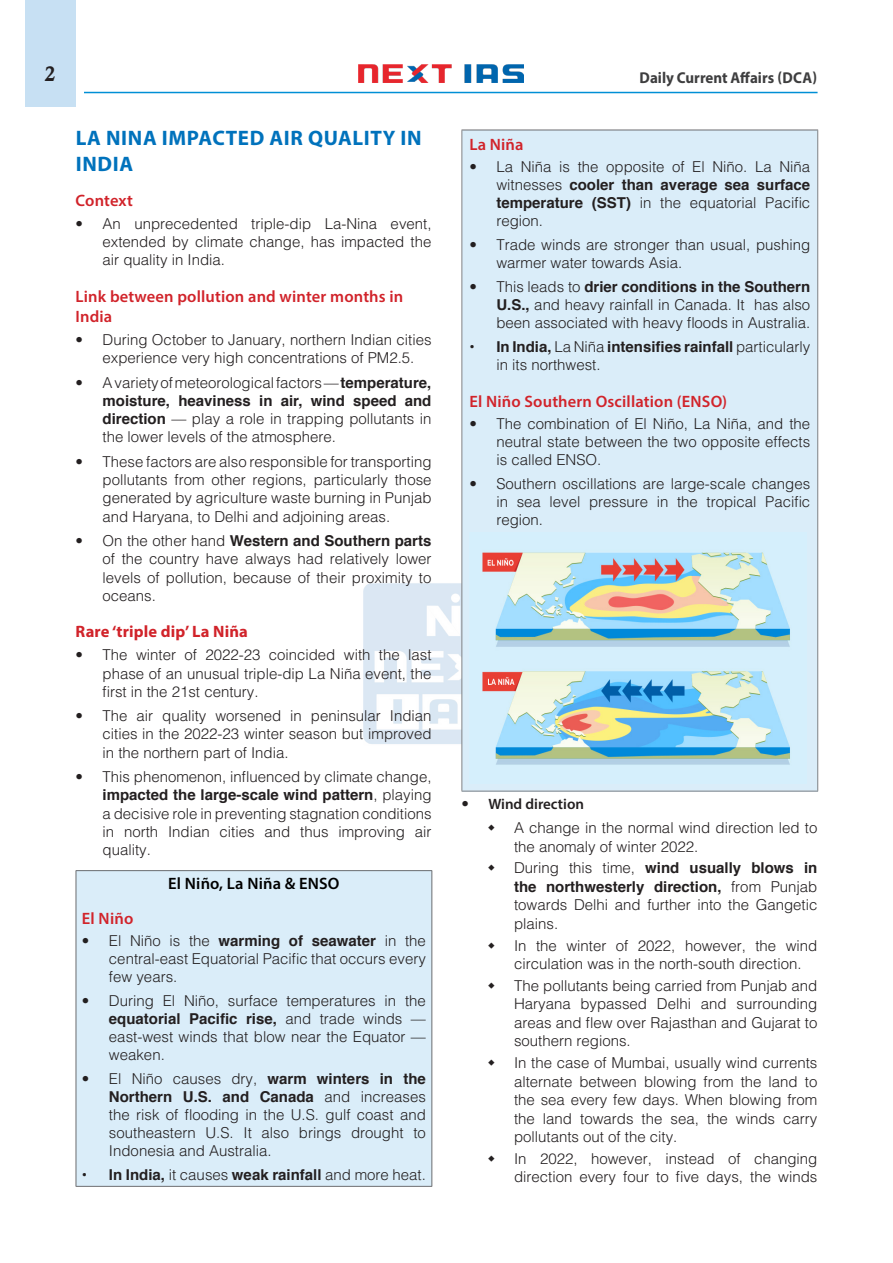
<style>
.page{position:relative;width:893px;height:1263px;background:#fff}
.page>*{position:absolute;margin:0;border:0;box-sizing:border-box;transform-origin:0 0}
.H-1{font:700 21px/25.5px "Myriad Pro";letter-spacing:.03em;color:#0072bc}
.t1{font:21px "Calis MT Bol";color:#231f20}
.H-2{font:600 16.5px/20.1px "Myriad Pro";letter-spacing:.01em;color:#d1232a}
.H-2-2{font:700 16.5px "Myriad Pro";letter-spacing:.01em;color:#d1232a}
.H-2-3{font:600 16.5px "Myriad Pro";letter-spacing:.01em;color:#000}
.t2{font:700 15.75px "Myriad Pro";color:#3e3e3f;scale:.95 1}
.t3{font:300 15px/18px "Helvetica";color:#231f20;text-align:justify}
.t4{font:700 15px "Helvetica";color:#231f20}
.t5{font:600 15px "Myriad Pro";color:#231f20}
.s1{font-weight:700}
.s2{font-weight:300}
.s3{font-family:"Helvetica";font-weight:300}
</style>
<div class="page">
<div style="left:25px;top:0;width:51px;height:107px;background:#c7e0f3"></div>
<img style="left:359px;top:64px;width:165px;height:19px">
<hr style="left:84px;top:92px;width:733px;height:1px;background:#008fd5">
<img style="left:363px;top:583px;width:98px;height:161px">
<div style="left:462px;top:130px;width:356px;height:661px;background:#daedf9"></div>
<hr style="left:461px;top:130px;width:357px;height:1px;background:#6c6d70">
<hr style="left:461px;top:130px;width:1px;height:661px;background:#808285">
<hr style="left:817px;top:130px;width:1px;height:661px;background:#808285">
<hr style="left:461px;top:791px;width:357px;height:1px;background:#808285">
<img style="left:482px;top:552px;width:308px;height:213px">
<div style="left:76px;top:871px;width:356px;height:315px;background:#daedf9"></div>
<hr style="left:76px;top:870px;width:356px;height:1px;background:#6c6d70">
<hr style="left:76px;top:871px;width:1px;height:315px;background:#6c6d70">
<hr style="left:431px;top:871px;width:1px;height:315px;background:#6c6d70">
<hr style="left:76px;top:1186px;width:356px;height:1px;background:#6c6d70">
<h1 class="t1" style="left:45px;top:62px;width:12px">2</h1>
<p class="t2" style="left:640px;top:67px;width:188px">Daily Current Affairs (DCA)</p>
<p class="H-1" style="left:76px;top:125px;width:347px">LA NINA IMPACTED AIR QUALITY IN<br>INDIA</p>
<p class="H-2" style="left:76px;top:190px;width:59px">Context</p>
<p class="t3" style="left:103px;top:214px;width:330px;text-indent:-27px">• An unprecedented triple-dip La-Nina event, extended by climate change, has impacted the air quality in India.</p>
<p class="H-2" style="left:76px;top:286px;width:329px">Link between pollution and winter months in<br>India</p>
<p class="t3" style="left:103px;top:330px;width:330px;text-indent:-27px">• During October to January, northern Indian cities experience very high concentrations of PM2.5.</p>
<p class="t3" style="left:103px;top:373px;width:330px;text-indent:-27px">• A variety of meteorological factors — <span class="s1">temperature, moisture, heaviness in air, wind speed and direction</span> — play a role in trapping pollutants in the lower levels of the atmosphere.</p>
<p class="t3" style="left:103px;top:452px;width:330px;text-indent:-27px">• These factors are also responsible for transporting pollutants from other regions, particularly those generated by agriculture waste burning in Punjab and Haryana, to Delhi and adjoining areas.</p>
<p class="t3" style="left:103px;top:531px;width:330px;text-indent:-27px">• On the other hand <span class="s1">Western and Southern parts </span>of the country have always had relatively lower levels of pollution, because of their proximity to oceans.</p>
<p class="H-2-2" style="left:76px;top:621px;width:174px">Rare ‘triple dip’ La Niña</p>
<p class="t3" style="left:103px;top:645px;width:330px;text-indent:-27px">• The winter of 2022-23 coincided with the last phase of an unusual triple-dip La Niña event, the first in the 21st century.</p>
<p class="t3" style="left:103px;top:706px;width:330px;text-indent:-27px">• The air quality worsened in peninsular Indian cities in the 2022-23 winter season but improved in the northern part of India.</p>
<p class="t3" style="left:103px;top:767px;width:330px;text-indent:-27px">• This phenomenon, influenced by climate change, <span class="s1">impacted the large-scale wind pattern</span>, playing a decisive role in preventing stagnation conditions in north Indian cities and thus improving air quality.</p>
<p class="H-2-3" style="left:168px;top:873px;width:173px">El Niño, La Niña &amp; ENSO</p>
<p class="H-2" style="left:82px;top:908px;width:53px">El Niño</p>
<p class="t3" style="left:109px;top:931px;width:318px;text-indent:-27px">• El Niño is the <span class="s1">warming of seawater</span> in the central-east Equatorial Pacific that occurs every few years.</p>
<p class="t3" style="left:109px;top:991px;width:318px;text-indent:-27px">• During El Niño, surface temperatures in the <span class="s1">equatorial Pacific rise,</span> and trade winds — east-west winds that blow near the Equator — weaken.</p>
<p class="t3" style="left:109px;top:1069px;width:318px;text-indent:-27px">• El Niño causes dry, <span class="s1">warm winters in the Northern U.S. and Canada</span> and increases the risk of flooding in the U.S. gulf coast and southeastern U.S. It also brings drought to Indonesia and Australia.</p>
<p class="t4" style="left:82px;top:1163px;width:345px">• In India, <span class="s2">it causes</span> weak rainfall <span class="s2">and more heat.</span></p>
<p class="H-2" style="left:469px;top:134px;width:56px">La Niña</p>
<p class="t3" style="left:496px;top:158px;width:315px;text-indent:-27px">• La Niña is the opposite of El Niño. La Niña witnesses <span class="s1">cooler than average sea surface temperature (SST)</span> in the equatorial Pacific region.</p>
<p class="t3" style="left:496px;top:236px;width:315px;text-indent:-27px">• Trade winds are stronger than usual, pushing warmer water towards Asia.</p>
<p class="t3" style="left:496px;top:278px;width:315px;text-indent:-27px">• This leads to <span class="s1">drier conditions in the Southern U.S.,</span> and heavy rainfall in Canada. It has also been associated with heavy floods in Australia.</p>
<p class="t3" style="left:496px;top:338px;width:315px;text-indent:-27px"><span class="s1">• In India,</span> La Niña <span class="s1">intensifies rainfall</span> particularly in its northwest.</p>
<p class="H-2" style="left:469px;top:391px;width:259px">El Niño Southern Oscillation (ENSO)</p>
<p class="t3" style="left:496px;top:414px;width:315px;text-indent:-27px">• The combination of El Niño, La Niña, and the neutral state between the two opposite effects is called ENSO.</p>
<p class="t3" style="left:496px;top:474px;width:315px;text-indent:-27px">• Southern oscillations are large-scale changes in sea level pressure in the tropical Pacific region.</p>
<p class="t5" style="left:461px;top:794px;width:124px"><span class="s3">•</span> Wind direction</p>
<p class="t3" style="left:514px;top:818px;width:305px;line-height:18.6px">A change in the normal wind direction led to the anomaly of winter 2022.</p>
<p class="t3" style="left:514px;top:858px;width:305px;line-height:18.6px">During this time, <span class="s1">wind usually blows in the northwesterly direction,</span> from Punjab towards Delhi and further into the Gangetic plains.</p>
<p class="t3" style="left:514px;top:935px;width:305px;line-height:18.6px">In the winter of 2022, however, the wind circulation was in the north-south direction.</p>
<p class="t3" style="left:514px;top:976px;width:305px;line-height:18.6px">The pollutants being carried from Punjab and Haryana bypassed Delhi and surrounding areas and flew over Rajasthan and Gujarat to southern regions.</p>
<p class="t3" style="left:514px;top:1053px;width:305px;line-height:18.6px">In the case of Mumbai, usually wind currents alternate between blowing from the land to the sea every few days. When blowing from the land towards the sea, the winds carry pollutants out of the city.</p>
<p class="t3" style="left:514px;top:1149px;width:305px;line-height:18.6px">In 2022, however, instead of changing direction every four to five days, the winds</p>
</div>
